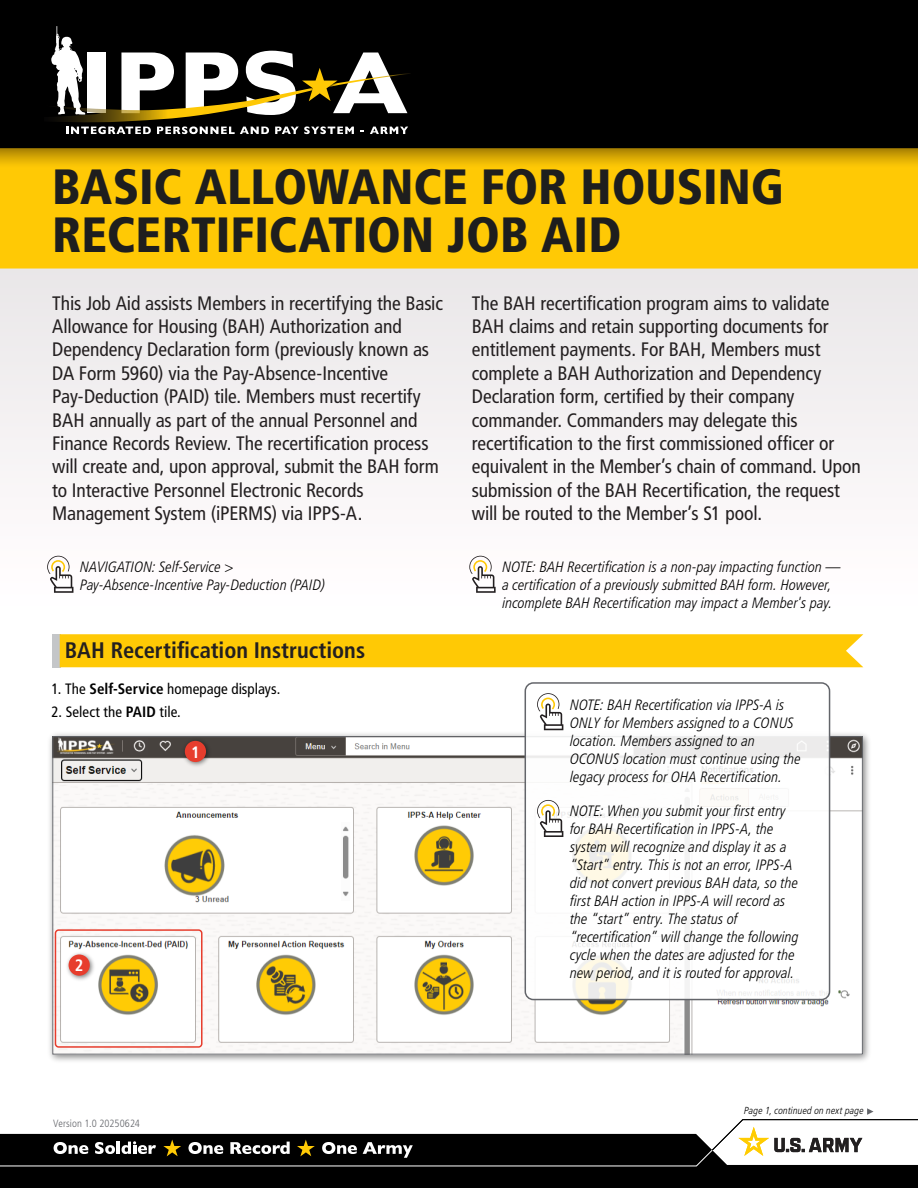
<style>
.page{position:relative;width:918px;height:1188px;background:#fff}
.page>*{position:absolute;margin:0;border:0;box-sizing:border-box;transform-origin:0 0}
.t1{font:900 condensed 49.5px/48px "Frutiger LT Std";color:#1e1e1e}
.t2{font:700 condensed 22.5px "Frutiger LT Std";color:#231f20}
.t3{font:condensed 19.5px/23.4px "Frutiger LT Std";letter-spacing:-.005em;color:#231f20}
.t4{font:700 condensed 16.5px "Frutiger LT Std";color:#fff}
.t5{font:italic 300 condensed 15px/18px "Frutiger LT Pro";color:#000}
.t6{font:condensed 15px "Frutiger LT Std";letter-spacing:.005em;color:#000}
.t7{font:300 condensed 10.5px "Frutiger LT Std";letter-spacing:.005em;color:#63656a}
.t8{font:italic 300 condensed 10.2px "Frutiger LT Pro";letter-spacing:.01em;color:#000}
.s1{font-weight:700}
</style>
<div class="page">
<div style="left:0;top:259px;width:918px;height:348px;background:#f5f2f3"></div>
<svg style="left:0;top:148px;width:918px;height:121px;background:#f7c305"></svg>
<div style="left:0;top:1166px;width:918px;height:22px;background:#000"></div>
<div style="left:52px;top:634px;width:9px;height:33px;background:#c4c6c8"></div>
<div style="left:60px;top:634px;width:803px;height:33px;background:#ffc905"></div>
<svg style="left:47px;top:556px;width:26px;height:37px"></svg>
<svg style="left:469px;top:556px;width:27px;height:37px"></svg>
<img style="left:49px;top:729px;width:820px;height:332px">
<img style="left:54px;top:738px;width:807px;height:315px">
<div style="left:525px;top:683px;width:305px;height:317px;background:#fff;border-radius:8px"></div>
<div style="left:525px;top:682px;width:305px;height:318px;border:2px solid #63656a;border-radius:8px"></div>
<svg style="left:537px;top:693px;width:26px;height:37px"></svg>
<svg style="left:537px;top:800px;width:26px;height:37px"></svg>
<svg style="left:0;top:1108px;width:918px;height:58px"></svg>
<img style="left:179px;top:735px;width:35px;height:35px">
<div style="left:185px;top:741px;width:21px;height:21px;background:#e73d2d;border-radius:50%"></div>
<img style="left:63px;top:949px;width:35px;height:34px">
<div style="left:69px;top:955px;width:21px;height:21px;background:#e73d2d;border-radius:50%"></div>
<div style="left:55px;top:929px;width:148px;height:119px;border:2px solid #e73d2d;border-radius:3px"></div>
<div style="left:0;top:0;width:918px;height:148px;background:#000"></div>
<svg style="left:51px;top:26px;width:359px;height:108px"></svg>
<h1 class="t1" style="left:52px;top:163px;width:733px">BASIC ALLOWANCE FOR HOUSING<br>RECERTIFICATION JOB AID</h1>
<p class="t3" style="left:52px;top:291px;width:392px">This Job Aid assists Members in recertifying the Basic Allowance for Housing (BAH) Authorization and Dependency Declaration form (previously known as DA Form 5960) via the Pay-Absence-Incentive Pay-Deduction (PAID) tile. Members must recertify BAH annually as part of the annual Personnel and Finance Records Review. The recertification process will create and, upon approval, submit the BAH form to Interactive Personnel Electronic Records Management System (iPERMS) via IPPS-A.</p>
<p class="t3" style="left:472px;top:291px;width:391px">The BAH recertification program aims to validate BAH claims and retain supporting documents for entitlement payments. For BAH, Members must complete a BAH Authorization and Dependency Declaration form, certified by their company commander. Commanders may delegate this recertification to the first commissioned officer or equivalent in the Member’s chain of command. Upon submission of the BAH Recertification, the request will be routed to the Member’s S1 pool.</p>
<p class="t5" style="left:80px;top:558px;width:246px">NAVIGATION: Self-Service &gt;<br>Pay-Absence-Incentive Pay-Deduction (PAID)</p>
<p class="t5" style="left:502px;top:558px;width:340px">NOTE: BAH Recertification is a non-pay impacting function — a certification of a previously submitted BAH form. However, incomplete BAH Recertification may impact a Member's pay.</p>
<p class="t2" style="left:65px;top:637px;width:302px">BAH Recertification Instructions</p>
<p class="t6" style="left:51px;top:680px;width:231px">1. The <span class="s1">Self-Service</span> homepage displays.</p>
<p class="t6" style="left:51px;top:703px;width:131px">2. Select the <span class="s1">PAID</span> tile.</p>
<p class="t4" style="left:191px;top:742px;width:10px">1</p>
<p class="t4" style="left:75px;top:956px;width:10px">2</p>
<p class="t7" style="left:53px;top:1117px;width:88px">Version 1.0 20250624</p>
<p class="t5" style="left:570px;top:696px;width:232px">NOTE: BAH Recertification via IPPS-A is ONLY for Members assigned to a CONUS location. Members assigned to an OCONUS location must continue using the legacy process for OHA Recertification.</p>
<p class="t5" style="left:570px;top:802px;width:230px">NOTE: When you submit your first entry for BAH Recertification in IPPS-A, the system will recognize and display it as a “Start” entry. This is not an error, IPPS-A did not convert previous BAH data, so the first BAH action in IPPS-A will record as the “start” entry. The status of “recertification” will change the following cycle when the dates are adjusted for the new period, and it is routed for approval.</p>
<p class="t8" style="left:744px;top:1105px;width:121px">Page 1, continued on next page</p>
</div>
